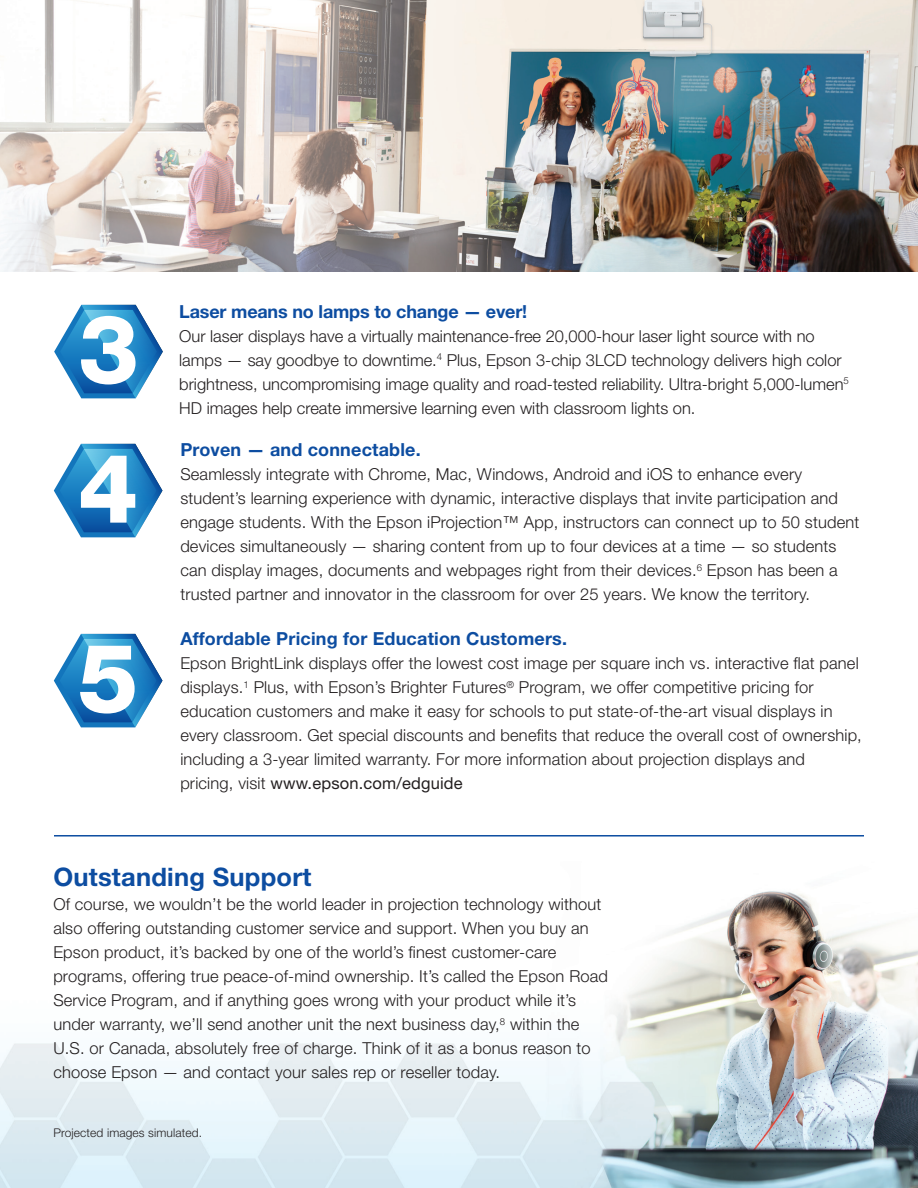
<style>
.page{position:relative;width:918px;height:1188px;background:#fff}
.page>*{position:absolute;margin:0;border:0;box-sizing:border-box;transform-origin:0 0}
.t1{font:800 96px "Helvetica Neue LT Std";color:#fff}
.t2{font:700 25.5px "Helvetica Neue LT Std";letter-spacing:.01em;color:#0d4da1}
.t3{font:700 18px "Helvetica Neue LT Std";letter-spacing:.01em;color:#0d4da1}
.t4{font:700 18px "Helvetica Neue LT Std";letter-spacing:-.01em;color:#0d4da1}
.t5{font:300 16.5px/24px "Helvetica Neue LT Std";letter-spacing:.01em;color:#231f20}
.t6{font:300 12px "Helvetica Neue LT Std";letter-spacing:.01em;color:#231f20}
.s1{font-weight:400}
</style>
<div class="page">
<img style="left:1px;top:0;width:917px;height:271px">
<svg style="left:54px;top:305px;width:109px;height:93px"></svg>
<svg style="left:0;top:0;width:1px;height:271px"></svg>
<img style="left:0;top:891px;width:918px;height:297px">
<svg style="left:54px;top:444px;width:108px;height:93px"></svg>
<svg style="left:54px;top:634px;width:108px;height:93px"></svg>
<hr style="left:54px;top:835px;width:810px;height:2px;background:#0d4da1">
<p class="t1" style="left:78px;top:292px;width:62px">3</p>
<p class="t1" style="left:78px;top:431px;width:62px">4</p>
<p class="t1" style="left:78px;top:621px;width:62px">5</p>
<p class="t4" style="left:179px;top:300px;width:350px">Laser means no lamps to change — ever!</p>
<p class="t5" style="left:179px;top:324px;width:671px">Our laser displays have a virtually maintenance-free 20,000-hour laser light source with no lamps — say goodbye to downtime.<sup>4</sup> Plus, Epson 3-chip 3LCD technology delivers high color brightness, uncompromising image quality and road-tested reliability. Ultra-bright 5,000-lumen<sup>5<br></sup>HD images help create immersive learning even with classroom lights on.</p>
<p class="t3" style="left:180px;top:439px;width:242px">Proven — and connectable.</p>
<p class="t5" style="left:180px;top:462px;width:681px">Seamlessly integrate with Chrome, Mac, Windows, Android and iOS to enhance every student’s learning experience with dynamic, interactive displays that invite participation and engage students. With the Epson iProjection™ App, instructors can connect up to 50 student devices simultaneously — sharing content from up to four devices at a time — so students can display images, documents and webpages right from their devices.<sup>6</sup> Epson has been a trusted partner and innovator in the classroom for over 25 years. We know the territory.</p>
<p class="t3" style="left:180px;top:628px;width:388px">Affordable Pricing for Education Customers.</p>
<p class="t5" style="left:180px;top:651px;width:683px">Epson BrightLink displays offer the lowest cost image per square inch vs. interactive flat panel displays.<sup>1</sup> Plus, with Epson’s Brighter Futures<sup>®</sup> Program, we offer competitive pricing for education customers and make it easy for schools to put state-of-the-art visual displays in every classroom. Get special discounts and benefits that reduce the overall cost of ownership, including a 3-year limited warranty. For more information about projection displays and pricing, visit <span class="s1">www.epson.com/edguide</span></p>
<p class="t2" style="left:53px;top:861px;width:260px">Outstanding Support</p>
<p class="t5" style="left:53px;top:892px;width:556px">Of course, we wouldn’t be the world leader in projection technology without also offering outstanding customer service and support. When you buy an Epson product, it’s backed by one of the world’s finest customer-care programs, offering true peace-of-mind ownership. It’s called the Epson Road Service Program, and if anything goes wrong with your product while it’s under warranty, we’ll send another unit the next business day,<sup>8</sup> within the U.S. or Canada, absolutely free of charge. Think of it as a bonus reason to choose Epson — and contact your sales rep or reseller today.</p>
<p class="t6" style="left:53px;top:1125px;width:150px">Projected images simulated.</p>
</div>
